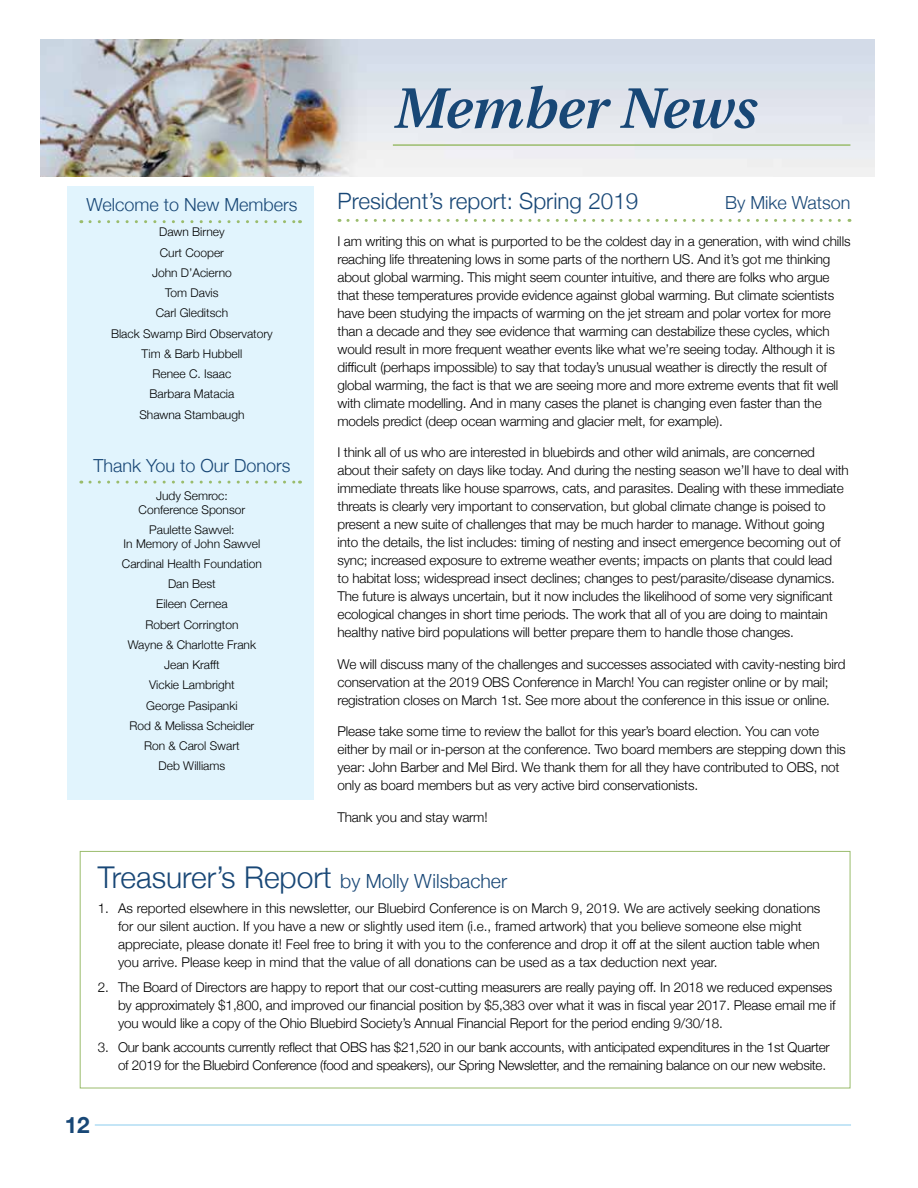
<style>
.page{position:relative;width:918px;height:1188px;background:#fff}
.page>*{position:absolute;margin:0;border:0;box-sizing:border-box;transform-origin:0 0}
.t1{font:italic 600 57px "Utopia";color:#184776}
.t2{font:300 30px "Helvetica Neue";color:#184776}
.t3{font:300 22.5px "Helvetica Neue";color:#184776}
.t4{font:700 22.5px "Helvetica Neue";color:#184776}
.t5{font:300 18px "Helvetica Neue";color:#184776}
.t6{font:300 13.5px/18px "Helvetica Neue";letter-spacing:-.01em;color:#000}
.t7{font:300 12px/20.2px "Helvetica Neue";color:#000;text-align:center}
.s1{font-size:19.5px}
</style>
<div class="page">
<div style="left:68px;top:187px;width:246px;height:613px;background:#e1f4fd"></div>
<img style="left:41px;top:40px;width:834px;height:137px">
<svg style="left:90px;top:220px;width:211px;height:3px"></svg>
<svg style="left:90px;top:481px;width:211px;height:3px"></svg>
<hr style="left:393px;top:144px;width:457px;height:2px;background:#9abc6c">
<svg style="left:348px;top:219px;width:502px;height:3px"></svg>
<div style="left:80px;top:851px;width:770px;height:237px;border:1px solid #9abc6c"></div>
<hr style="left:95px;top:1125px;width:756px;height:1px;background:#8bcdee">
<h3 class="t5" style="left:86px;top:190px;width:213px">Welcome to New Members</h3>
<p class="t7" style="left:111px;top:221px;width:163px">Dawn Birney<br>Curt Cooper<br>John D’Acierno<br>Tom Davis<br>Carl Gleditsch<br>Black Swamp Bird Observatory<br>Tim &amp; Barb Hubbell<br>Renee C. Isaac<br>Barbara Matacia<br>Shawna Stambaugh</p>
<h3 class="t5" style="left:93px;top:451px;width:199px">Thank You to Our Donors</h3>
<p class="t7" style="left:139px;top:488px;width:108px;line-height:13.5px">Judy Semroc:<br>Conference Sponsor</p>
<p class="t7" style="left:124px;top:522px;width:138px;line-height:13.5px">Paulette Sawvel:<br>In Memory of John Sawvel</p>
<p class="t7" style="left:122px;top:553px;width:142px">Cardinal Health Foundation<br>Dan Best<br>Eileen Cernea<br>Robert Corrington<br>Wayne &amp; Charlotte Frank<br>Jean Krafft<br>Vickie Lambright<br>George Pasipanki<br>Rod &amp; Melissa Scheidler<br>Ron &amp; Carol Swart<br>Deb Williams</p>
<h1 class="t1" style="left:392px;top:76px;width:364px">Member News</h1>
<h3 class="t3" style="left:338px;top:183px;width:302px">President’s report: Spring 2019</h3>
<h3 class="t5" style="left:725px;top:188px;width:127px">By Mike Watson</h3>
<p class="t6" style="left:338px;top:231px;width:515px">I am writing this on what is purported to be the coldest day in a generation, with wind chills reaching life threatening lows in some parts of the northern US. And it’s got me thinking about global warming. This might seem counter intuitive, and there are folks who argue that these temperatures provide evidence against global warming. But climate scientists have been studying the impacts of warming on the jet stream and polar vortex for more than a decade and they see evidence that warming can destabilize these cycles, which would result in more frequent weather events like what we’re seeing today. Although it is difficult (perhaps impossible) to say that today’s unusual weather is directly the result of global warming, the fact is that we are seeing more and more extreme events that fit well with climate modelling. And in many cases the planet is changing even faster than the models predict (deep ocean warming and glacier melt, for example).</p>
<p class="t6" style="left:338px;top:443px;width:513px">I think all of us who are interested in bluebirds and other wild animals, are concerned about their safety on days like today. And during the nesting season we’ll have to deal with immediate threats like house sparrows, cats, and parasites. Dealing with these immediate threats is clearly very important to conservation, but global climate change is poised to present a new suite of challenges that may be much harder to manage. Without going into the details, the list includes: timing of nesting and insect emergence becoming out of sync; increased exposure to extreme weather events; impacts on plants that could lead<br>to habitat loss; widespread insect declines; changes to pest/parasite/disease dynamics.<br>The future is always uncertain, but it now includes the likelihood of some very significant ecological changes in short time periods. The work that all of you are doing to maintain healthy native bird populations will better prepare them to handle those changes.</p>
<p class="t6" style="left:338px;top:654px;width:510px">We will discuss many of the challenges and successes associated with cavity-nesting bird conservation at the 2019 OBS Conference in March! You can register online or by mail; registration closes on March 1st. See more about the conference in this issue or online.</p>
<p class="t6" style="left:338px;top:721px;width:510px">Please take some time to review the ballot for this year’s board election. You can vote either by mail or in-person at the conference. Two board members are stepping down this year: John Barber and Mel Bird. We thank them for all they have contributed to OBS, not only as board members but as very active bird conservationists.</p>
<p class="t6" style="left:338px;top:807px;width:152px">Thank you and stay warm!</p>
<h2 class="t2" style="left:98px;top:853px;width:411px">Treasurer’s Report <span class="s1">by Molly Wilsbacher</span></h2>
<p class="t6" style="left:118px;top:898px;width:704px;text-indent:-20px">1. As reported elsewhere in this newsletter, our Bluebird Conference is on March 9, 2019. We are actively seeking donations for our silent auction. If you have a new or slightly used item (i.e., framed artwork) that you believe someone else might appreciate, please donate it! Feel free to bring it with you to the conference and drop it off at the silent auction table when you arrive. Please keep in mind that the value of all donations can be used as a tax deduction next year.</p>
<p class="t6" style="left:118px;top:977px;width:719px;text-indent:-20px">2. The Board of Directors are happy to report that our cost-cutting measurers are really paying off. In 2018 we reduced expenses by approximately $1,800, and improved our financial position by $5,383 over what it was in fiscal year 2017. Please email me if you would like a copy of the Ohio Bluebird Society’s Annual Financial Report for the period ending 9/30/18.</p>
<p class="t6" style="left:98px;top:1038px;width:733px;text-align:right">3. Our bank accounts currently reflect that OBS has $21,520 in our bank accounts, with anticipated expenditures in the 1st Quarter of 2019 for the Bluebird Conference (food and speakers), our Spring Newsletter, and the remaining balance on our new website.</p>
<h3 class="t4" style="left:65px;top:1107px;width:27px">12</h3>
</div>
